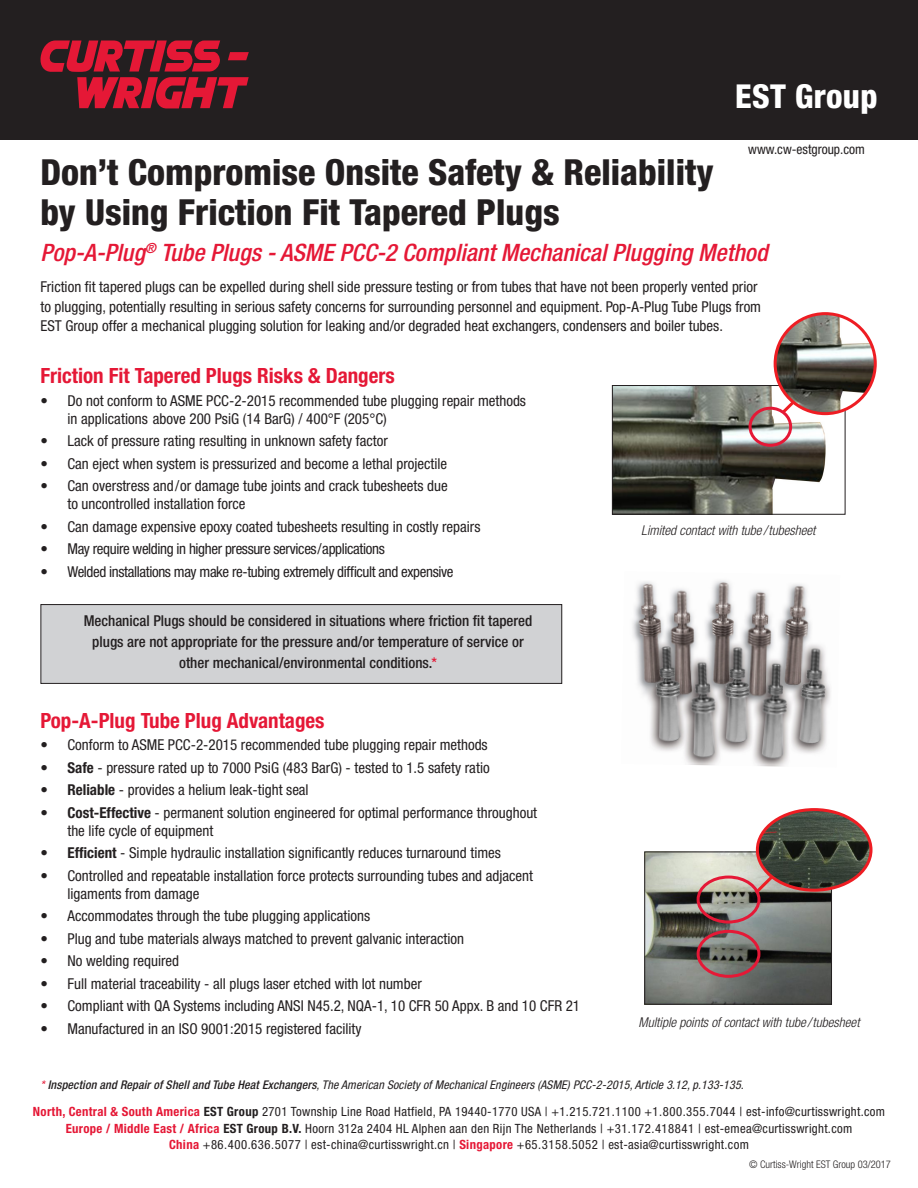
<style>
.page{position:relative;width:918px;height:1188px;background:#fff}
.page>*{position:absolute;margin:0;border:0;box-sizing:border-box;transform-origin:0 0}
.t1{font:800 condensed 36px "Helvetica Neue LT Std";color:#231f20}
.t2{font:800 condensed 33px "Helvetica Neue LT Std";letter-spacing:.01em;color:#fff}
.t3{font:italic 500 condensed 24px "Helvetica Neue LT Std";color:#e51836}
.t4{font:700 condensed 21px "Helvetica Neue LT Std";color:#e51836}
.t5{font:condensed 15px/18px "Helvetica Neue LT Std";color:#231f20}
.t6{font:500 condensed 15px/21px "Helvetica Neue LT Std";color:#231f20;text-align:center}
.t7{font:condensed 15px "Helvetica Neue LT Std";letter-spacing:-.025em;color:#231f20}
.t8{font:italic 300 condensed 13.5px "Helvetica Neue LT Std";color:#231f20}
.t9{font:condensed 13.5px "Helvetica Neue LT Std";color:#231f20}
.t10{font:condensed 12.75px/16.5px "Helvetica Neue LT Std";letter-spacing:.025em;color:#231f20;text-align:center}
.t11{font:italic condensed 12px "Helvetica Neue LT Std";letter-spacing:.01em;color:#231f20}
.t12{font:300 condensed 10.5px "Helvetica Neue LT Std";color:#231f20}
.s1{color:#e51836}
.s2{font-weight:700}
.s3{font-weight:500}
.s4{font-weight:700;color:#e51836}
</style>
<div class="page">
<div style="left:0;top:0;width:918px;height:140px;background:#231f20"></div>
<svg style="left:40px;top:40px;width:209px;height:69px"></svg>
<img style="left:632px;top:580px;width:199px;height:187px">
<img style="left:614px;top:387px;width:222px;height:126px">
<div style="left:612px;top:385px;width:233px;height:130px;border:1px solid #231f20"></div>
<svg style="left:778px;top:382px;width:41px;height:35px"></svg>
<img style="left:775px;top:314px;width:100px;height:100px;border-radius:50px">
<div style="left:774px;top:312px;width:103px;height:103px;border:3px solid #ee1d23;border-radius:50%"></div>
<div style="left:749px;top:407px;width:43px;height:40px;border:3px solid #e51836;border-radius:50%"></div>
<img style="left:646px;top:854px;width:184px;height:149px">
<div style="left:644px;top:852px;width:188px;height:153px;border:1px solid #231f20"></div>
<svg style="left:752px;top:857px;width:40px;height:40px"></svg>
<img style="left:757px;top:810px;width:113px;height:80px">
<div style="left:756px;top:808px;width:117px;height:84px;border:3px solid #ee1d23;border-radius:50%"></div>
<div style="left:697px;top:930px;width:63px;height:48px;border:3px solid #e51836;border-radius:50%"></div>
<div style="left:697px;top:876px;width:63px;height:48px;border:3px solid #e51836;border-radius:50%"></div>
<div style="left:41px;top:605px;width:521px;height:78px;background:#d1d2d4"></div>
<div style="left:40px;top:604px;width:522px;height:80px;border:1px solid #231f20"></div>
<h2 class="t2" style="left:735px;top:76px;width:144px">EST Group</h2>
<p class="t9" style="left:748px;top:141px;width:118px">www.cw-estgroup.com</p>
<p class="t1" style="left:40px;top:150px;width:675px">Don’t Compromise Onsite Safety &amp; Reliability</p>
<p class="t1" style="left:40px;top:190px;width:521px">by Using Friction Fit Tapered Plugs</p>
<p class="t3" style="left:40px;top:239px;width:729px">Pop-A-Plug<sup>®</sup> Tube Plugs - ASME PCC-2 Compliant Mechanical Plugging Method</p>
<p class="t5" style="left:40px;top:277px;width:722px;line-height:19.5px">Friction fit tapered plugs can be expelled during shell side pressure testing or from tubes that have not been properly vented prior to plugging, potentially resulting in serious safety concerns for surrounding personnel and equipment. Pop-A-Plug Tube Plugs from<br>EST Group offer a mechanical plugging solution for leaking and/or degraded heat exchangers, condensers and boiler tubes.</p>
<p class="t4" style="left:40px;top:363px;width:356px">Friction Fit Tapered Plugs Risks &amp; Dangers</p>
<p class="t5" style="left:68px;top:391px;width:460px;text-indent:-27px">• Do not conform to ASME PCC-2-2015 recommended tube plugging repair methods in applications above 200 PsiG (14 BarG) / 400°F (205°C)</p>
<p class="t5" style="left:40px;top:432px;width:349px">• Lack of pressure rating resulting in unknown safety factor</p>
<p class="t5" style="left:40px;top:454px;width:408px">• Can eject when system is pressurized and become a lethal projectile</p>
<p class="t5" style="left:68px;top:477px;width:382px;text-indent:-27px">• Can overstress and/or damage tube joints and crack tubesheets due to uncontrolled installation force</p>
<p class="t5" style="left:40px;top:517px;width:441px">• Can damage expensive epoxy coated tubesheets resulting in costly repairs</p>
<p class="t7" style="left:40px;top:540px;width:346px">• May require welding in higher pressure services/applications</p>
<p class="t7" style="left:40px;top:563px;width:414px">• Welded installations may make re-tubing extremely difficult and expensive</p>
<p class="t6" style="left:84px;top:610px;width:450px">Mechanical Plugs should be considered in situations where friction fit tapered plugs are not appropriate for the pressure and/or temperature of service or other mechanical/environmental conditions.<span class="s1">*</span></p>
<p class="t4" style="left:40px;top:708px;width:286px">Pop-A-Plug Tube Plug Advantages</p>
<p class="t5" style="left:40px;top:736px;width:449px">• Conform to ASME PCC-2-2015 recommended tube plugging repair methods</p>
<p class="t5" style="left:40px;top:759px;width:451px"><span class="s2">• Safe</span> - pressure rated up to 7000 PsiG (483 BarG) - tested to 1.5 safety ratio</p>
<p class="t5" style="left:40px;top:781px;width:270px"><span class="s2">• Reliable</span> - provides a helium leak-tight seal</p>
<p class="t5" style="left:68px;top:804px;width:471px;text-indent:-27px"><span class="s2">• Cost-Effective</span> - permanent solution engineered for optimal performance throughout the life cycle of equipment</p>
<p class="t5" style="left:40px;top:844px;width:462px"><span class="s2">• Efficient</span> - Simple hydraulic installation significantly reduces turnaround times</p>
<p class="t5" style="left:68px;top:867px;width:467px;text-indent:-27px">• Controlled and repeatable installation force protects surrounding tubes and adjacent ligaments from damage</p>
<p class="t5" style="left:40px;top:907px;width:331px">• Accommodates through the tube plugging applications</p>
<p class="t5" style="left:40px;top:930px;width:425px">• Plug and tube materials always matched to prevent galvanic interaction</p>
<p class="t5" style="left:40px;top:952px;width:140px">• No welding required</p>
<p class="t5" style="left:40px;top:975px;width:383px">• Full material traceability - all plugs laser etched with lot number</p>
<p class="t5" style="left:40px;top:997px;width:541px">• Compliant with QA Systems including ANSI N45.2, NQA-1, 10 CFR 50 Appx. B and 10 CFR 21</p>
<p class="t5" style="left:40px;top:1020px;width:323px">• Manufactured in an ISO 9001:2015 registered facility</p>
<p class="t8" style="left:641px;top:522px;width:176px">Limited contact with tube/tubesheet</p>
<p class="t8" style="left:639px;top:1015px;width:223px">Multiple points of contact with tube/tubesheet</p>
<p class="t11" style="left:40px;top:1077px;width:705px"><span class="s1">*</span> <span class="s3">Inspection and Repair of Shell and Tube Heat Exchangers</span>, The American Society of Mechanical Engineers (ASME) PCC-2-2015, Article 3.12, p.133-135.</p>
<p class="t10" style="left:33px;top:1103px;width:854px"><span class="s4">North, Central &amp; South America</span> <span class="s2">EST Group</span> 2701 Township Line Road Hatfield, PA 19440-1770 USA | +1.215.721.1100 +1.800.355.7044 | est-info@curtisswright.com<br><span class="s4">Europe / Middle East / Africa</span> <span class="s2">EST Group B.V.</span> Hoorn 312a 2404 HL Alphen aan den Rijn The Netherlands | +31.172.418841 | est-emea@curtisswright.com<br><span class="s4">China</span> +86.400.636.5077 | est-china@curtisswright.cn | <span class="s4">Singapore</span> +65.3158.5052 | est-asia@curtisswright.com</p>
<p class="t12" style="left:749px;top:1159px;width:143px">© Curtiss-Wright EST Group 03/2017</p>
</div>
